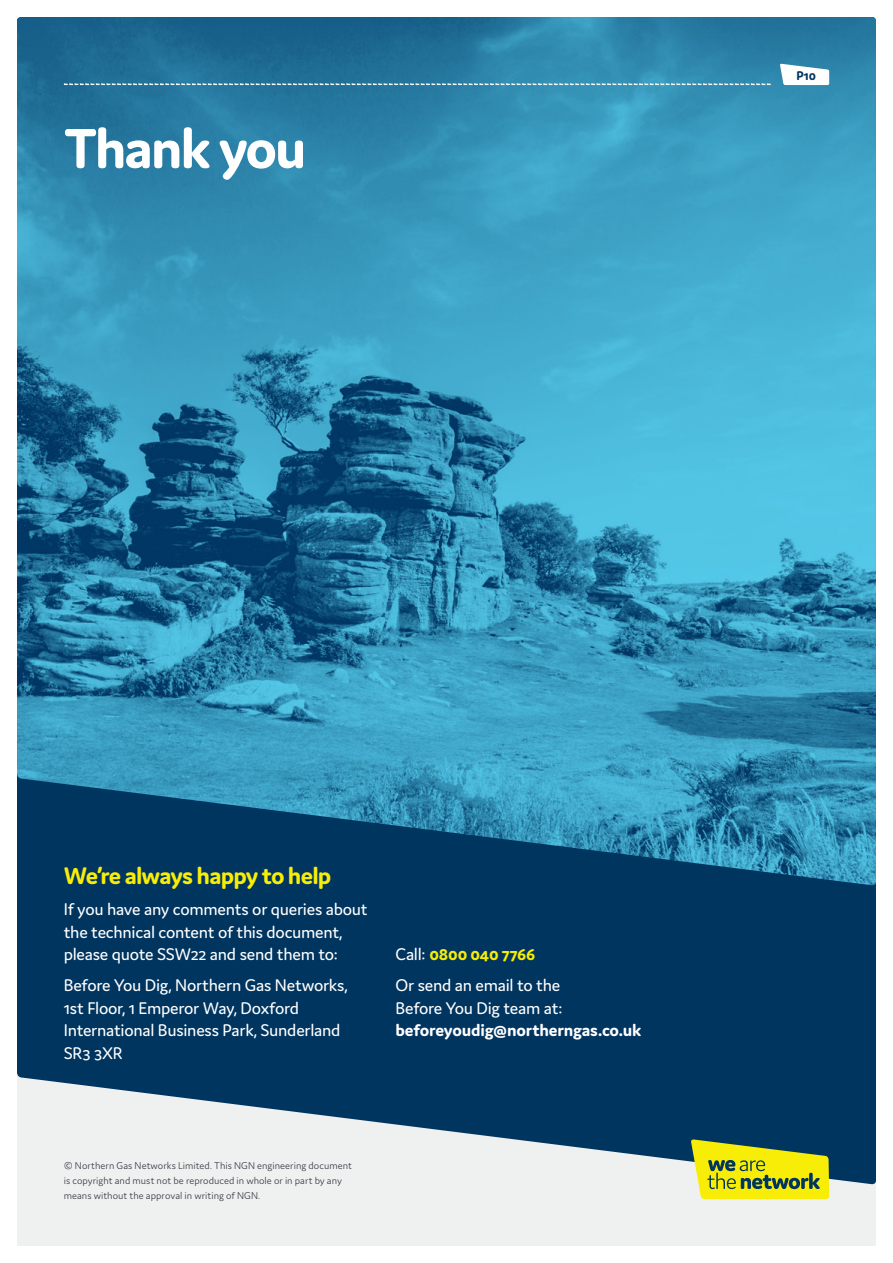
<style>
.page{position:relative;width:893px;height:1263px;background:#fff}
.page>*{position:absolute;margin:0;border:0;box-sizing:border-box;transform-origin:0 0}
.Heading{font:700 60px "Domus";letter-spacing:-.04em;color:#fff}
.Subhead_1{font:700 25.5px "Domus";letter-spacing:-.035em;color:#f7ed07}
.Subhead_2{font:18px/22.5px "Domus";letter-spacing:-.015em;color:#fff}
.Subhead_2-2{font:700 18px "Domus";letter-spacing:-.01em;color:#f7ed07}
.Page_number{font:700 13.5px "Domus";color:#003560}
.t1{font:300 10.5px/15px "Domus";letter-spacing:.005em;color:#323640}
.s1{font-weight:400;color:#fff}
.s2{font-weight:700}
</style>
<div class="page">
<div style="left:17px;top:17px;width:859px;height:1229px;background:#eff1f0"></div>
<svg style="left:17px;top:886px;width:859px;height:299px;fill:#003560"></svg>
<img style="left:17px;top:17px;width:859px;height:869px">
<svg style="left:780px;top:64px;width:49px;height:21px"></svg>
<svg style="left:64px;top:83px;width:707px;height:2px"></svg>
<svg style="left:691px;top:1139px;width:138px;height:60px;background:#b3ba27"></svg>
<p class="Heading" style="left:64px;top:115px;width:244px">Thank you</p>
<p class="Page_number" style="left:796px;top:68px;width:21px">P10</p>
<p class="Subhead_1" style="left:64px;top:861px;width:269px">We’re always happy to help</p>
<p class="Subhead_2" style="left:64px;top:898px;width:305px">If you have any comments or queries about the technical content of this document, please quote SSW22 and send them to:</p>
<p class="Subhead_2" style="left:64px;top:974px;width:285px">Before You Dig, Northern Gas Networks,<br>1st Floor, 1 Emperor Way, Doxford<br>International Business Park, Sunderland<br>SR3 3XR</p>
<p class="Subhead_2-2" style="left:395px;top:944px;width:141px"><span class="s1">Call:</span> 0800 040 7766</p>
<p class="Subhead_2" style="left:395px;top:974px;width:247px">Or send an email to the<br>Before You Dig team at: <span class="s2">beforeyoudig@northerngas.co.uk</span></p>
<p class="t1" style="left:64px;top:1158px;width:290px">© Northern Gas Networks Limited. This NGN engineering document is copyright and must not be reproduced in whole or in part by any means without the approval in writing of NGN.</p>
</div>
